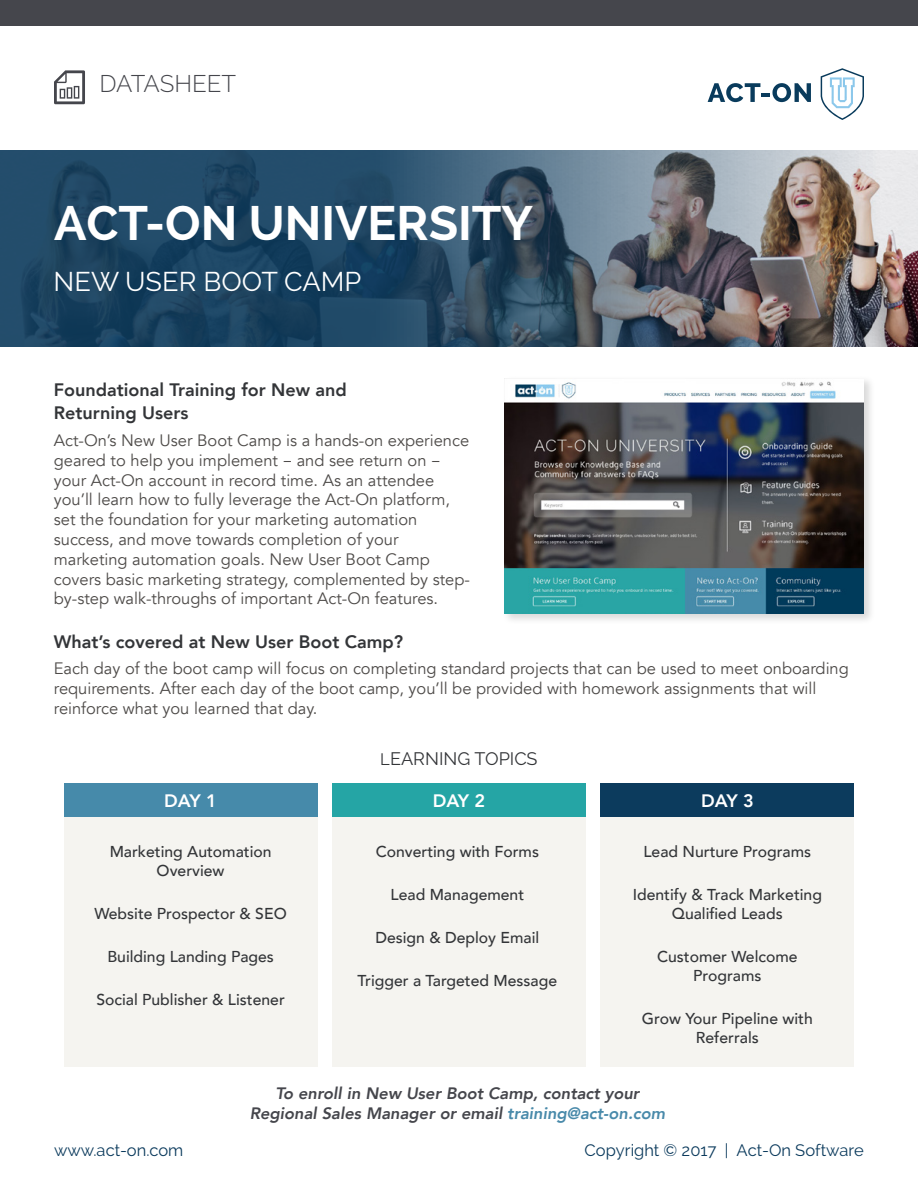
<style>
.page{position:relative;width:918px;height:1188px;background:#fff}
.page>*{position:absolute;margin:0;border:0;box-sizing:border-box;transform-origin:0 0}
.t1{font:700 48px "Raleway";color:#fff}
.t2{font:27px "Raleway";color:#fff}
.t3{font:300 24px "Raleway";letter-spacing:-.005em;color:#45464c}
.t4{font:800 18px/23.4px "Avenir";color:#333538}
.t5{font:18px "Raleway";color:#333538}
.t6{font:800 18px "Avenir";letter-spacing:-.035em;color:#fff}
.t7{font:16.5px/19.8px "Avenir";color:#4e4b49}
.t8{font:italic 800 16.5px/19.8px "Avenir";color:#45464c;text-align:center}
.t9{font:16.5px "Raleway";color:#0c3b5d}
.t10{font:500 15.75px/18.9px "Avenir";color:#333538;text-align:center}
.s1{font-family:"Raleway"}
.s2{font-size:16.5px}
.s3{color:#498aaa}
</style>
<div class="page">
<div style="left:0;top:0;width:918px;height:26px;background:#45464c"></div>
<svg style="left:54px;top:70px;width:31px;height:34px"></svg>
<svg style="left:821px;top:68px;width:43px;height:52px"></svg>
<svg style="left:708px;top:83px;width:103px;height:19px"></svg>
<img style="left:879px;top:150px;width:39px;height:196px">
<img style="left:0;top:150px;width:879px;height:196px">
<div style="left:64px;top:805px;width:254px;height:261px;background:#f5f4f0"></div>
<div style="left:64px;top:784px;width:254px;height:33px;background:#468aaa"></div>
<div style="left:332px;top:805px;width:254px;height:261px;background:#f5f4f0"></div>
<div style="left:332px;top:784px;width:254px;height:33px;background:#25a5a5"></div>
<div style="left:600px;top:805px;width:254px;height:261px;background:#f5f4f0"></div>
<div style="left:600px;top:784px;width:254px;height:33px;background:#0c3b5d"></div>
<div style="left:502px;top:375px;width:374px;height:250px;background:#000;opacity:.15"></div>
<img style="left:504px;top:378px;width:360px;height:236px">
<h3 class="t3" style="left:99px;top:70px;width:138px">DATASHEET</h3>
<h1 class="t1" style="left:54px;top:195px;width:480px">ACT-ON UNIVERSITY</h1>
<h2 class="t2" style="left:54px;top:265px;width:309px">NEW USER BOOT CAMP</h2>
<p class="t4" style="left:54px;top:378px;width:295px">Foundational Training for New and<br>Returning Users</p>
<p class="t7" style="left:54px;top:431px;width:418px">Act-On’s New User Boot Camp is a hands-on experience geared to help you implement <span class="s1">–</span> and see return on <span class="s1">– </span>your Act-On account in record time. As an attendee you’ll learn how to fully leverage the Act-On platform, set the foundation for your marketing automation success, and move towards completion of your marketing automation goals. New User Boot Camp covers basic marketing strategy, complemented by step&shy;by-step walk-throughs of important Act-On features.</p>
<p class="t4" style="left:54px;top:630px;width:351px">What’s covered at New User Boot Camp?</p>
<p class="t7" style="left:54px;top:659px;width:797px">Each day of the boot camp will focus on completing standard projects that can be used to meet onboarding requirements. After each day of the boot camp, you’ll be provided with homework assignments that will reinforce what you learned that day.</p>
<p class="t5" style="left:380px;top:748px;width:159px"><span class="s2">L</span>EARNING TOPICS</p>
<p class="t6" style="left:164px;top:786px;width:54px">DAY 1</p>
<p class="t6" style="left:433px;top:786px;width:54px">DAY 2</p>
<p class="t6" style="left:701px;top:786px;width:54px">DAY 3</p>
<p class="t10" style="left:110px;top:841px;width:163px">Marketing Automation<br>Overview</p>
<p class="t10" style="left:94px;top:903px;width:194px">Website Prospector &amp; SEO</p>
<p class="t10" style="left:107px;top:946px;width:168px">Building Landing Pages</p>
<p class="t10" style="left:96px;top:990px;width:190px">Social Publisher &amp; Listener</p>
<p class="t10" style="left:376px;top:841px;width:165px">Converting with Forms</p>
<p class="t10" style="left:391px;top:884px;width:135px">Lead Management</p>
<p class="t10" style="left:375px;top:927px;width:165px">Design &amp; Deploy Email</p>
<p class="t10" style="left:358px;top:971px;width:201px">Trigger a Targeted Message</p>
<p class="t10" style="left:643px;top:841px;width:169px">Lead Nurture Programs</p>
<p class="t10" style="left:633px;top:884px;width:191px">Identify &amp; Track Marketing<br>Qualified Leads</p>
<p class="t10" style="left:657px;top:946px;width:142px">Customer Welcome<br>Programs</p>
<p class="t10" style="left:642px;top:1008px;width:172px">Grow Your Pipeline with<br>Referrals</p>
<p class="t8" style="left:250px;top:1083px;width:417px">To enroll in New User Boot Camp, contact your<br>Regional Sales Manager or email <span class="s3">training@act-on.com</span></p>
<p class="t9" style="left:54px;top:1140px;width:131px">www.act-on.com</p>
<p class="t9" style="left:585px;top:1140px;width:281px">Copyright © 2017 | Act-On Software</p>
</div>
